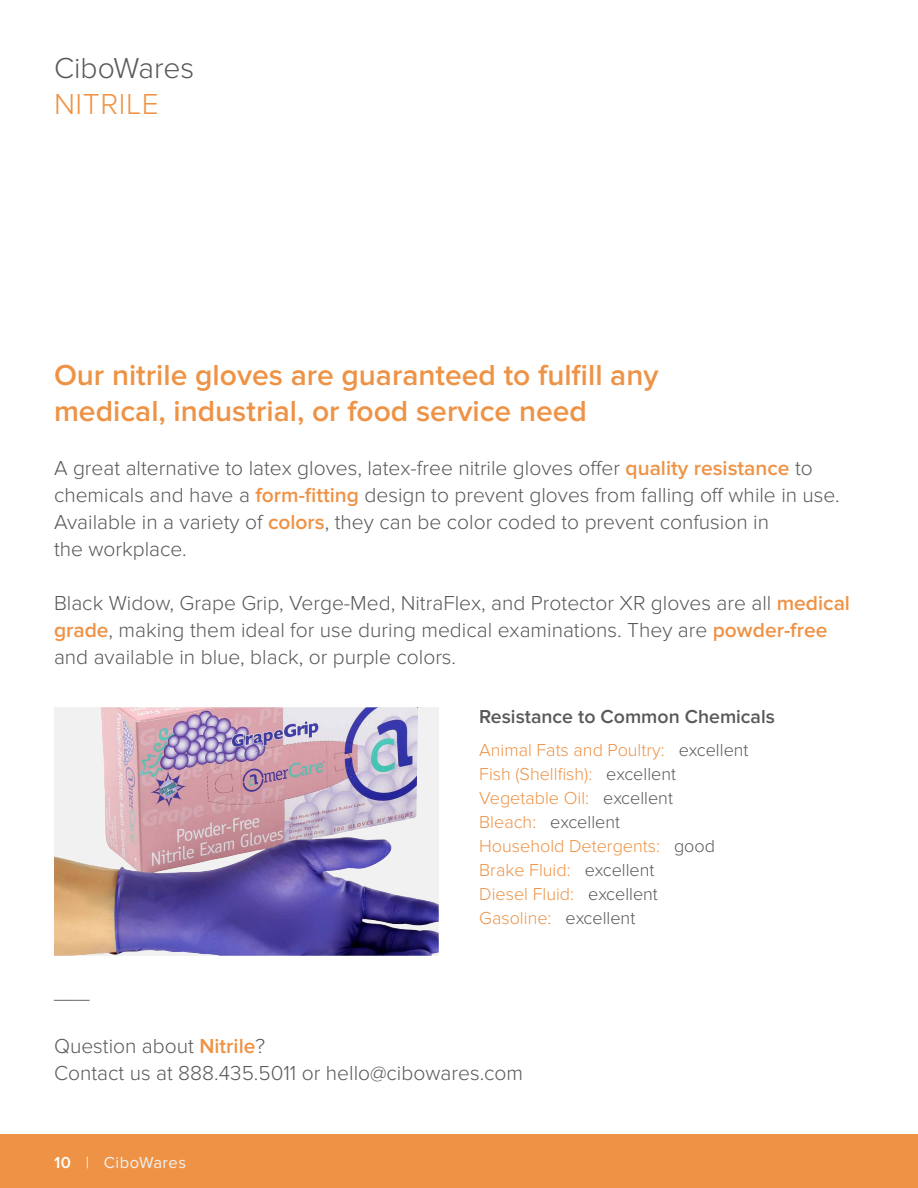
<style>
.page{position:relative;width:918px;height:1188px;background:#fff}
.page>*{position:absolute;margin:0;border:0;box-sizing:border-box;transform-origin:0 0}
.t1{font:600 30px/36px "Proxima Nova";color:#ee9346}
.t2{font:300 30px "Proxima Nova";color:#58595b}
.t3{font:300 30px "Proxima Nova";letter-spacing:.02em;color:#ee9346}
.t4{font:300 21px/27px "Proxima Nova";color:#58595b}
.t5{font:600 19.5px "Proxima Nova";color:#58595b}
.t6{font:300 18px/24px "Proxima Nova";color:#ee9346}
.t7{font:16.5px "Proxima Nova";letter-spacing:.03em;color:#f1f1f2}
.s1{font-weight:600;color:#ee9346}
.s2{color:#58595b}
.s3{font-weight:600;color:#fff}
</style>
<div class="page">
<img style="left:54px;top:707px;width:385px;height:249px">
<div style="left:0;top:1134px;width:918px;height:54px;background:#ee9346"></div>
<h1 class="t2" style="left:54px;top:50px;width:142px">CiboWares</h1>
<h1 class="t3" style="left:54px;top:86px;width:106px">NITRILE</h1>
<h1 class="t1" style="left:54px;top:358px;width:606px">Our nitrile gloves are guaranteed to fulfill any medical, industrial, or food service need</h1>
<p class="t4" style="left:54px;top:455px;width:787px">A great alternative to latex gloves, latex-free nitrile gloves offer <span class="s1">quality resistance</span> to chemicals and have a <span class="s1">form-fitting</span> design to prevent gloves from falling off while in use.<br>Available in a variety of <span class="s1">colors</span>, they can be color coded to prevent confusion in<br>the workplace.</p>
<p class="t4" style="left:54px;top:590px;width:797px">Black Widow, Grape Grip, Verge-Med, NitraFlex, and Protector XR gloves are all <span class="s1">medical grade</span>, making them ideal for use during medical examinations. They are <span class="s1">powder-free </span>and available in blue, black, or purple colors.</p>
<p class="t5" style="left:479px;top:705px;width:297px">Resistance to Common Chemicals</p>
<p class="t6" style="left:479px;top:738px;width:271px">Animal Fats and Poultry: <span class="s2">excellent<br></span>Fish (Shellfish): <span class="s2">excellent<br></span>Vegetable Oil: <span class="s2">excellent<br></span>Bleach: <span class="s2">excellent<br></span>Household Detergents: <span class="s2">good<br></span>Brake Fluid: <span class="s2">excellent<br></span>Diesel Fluid: <span class="s2">excellent<br></span>Gasoline: <span class="s2">excellent</span></p>
<p class="t4" style="left:54px;top:979px;width:37px">___</p>
<p class="t4" style="left:54px;top:1033px;width:471px">Question about <span class="s1">Nitrile</span>?<br>Contact us at 888.435.5011 or hello@cibowares.com</p>
<p class="t7" style="left:54px;top:1153px;width:134px"><span class="s3">10</span> | CiboWares</p>
</div>
